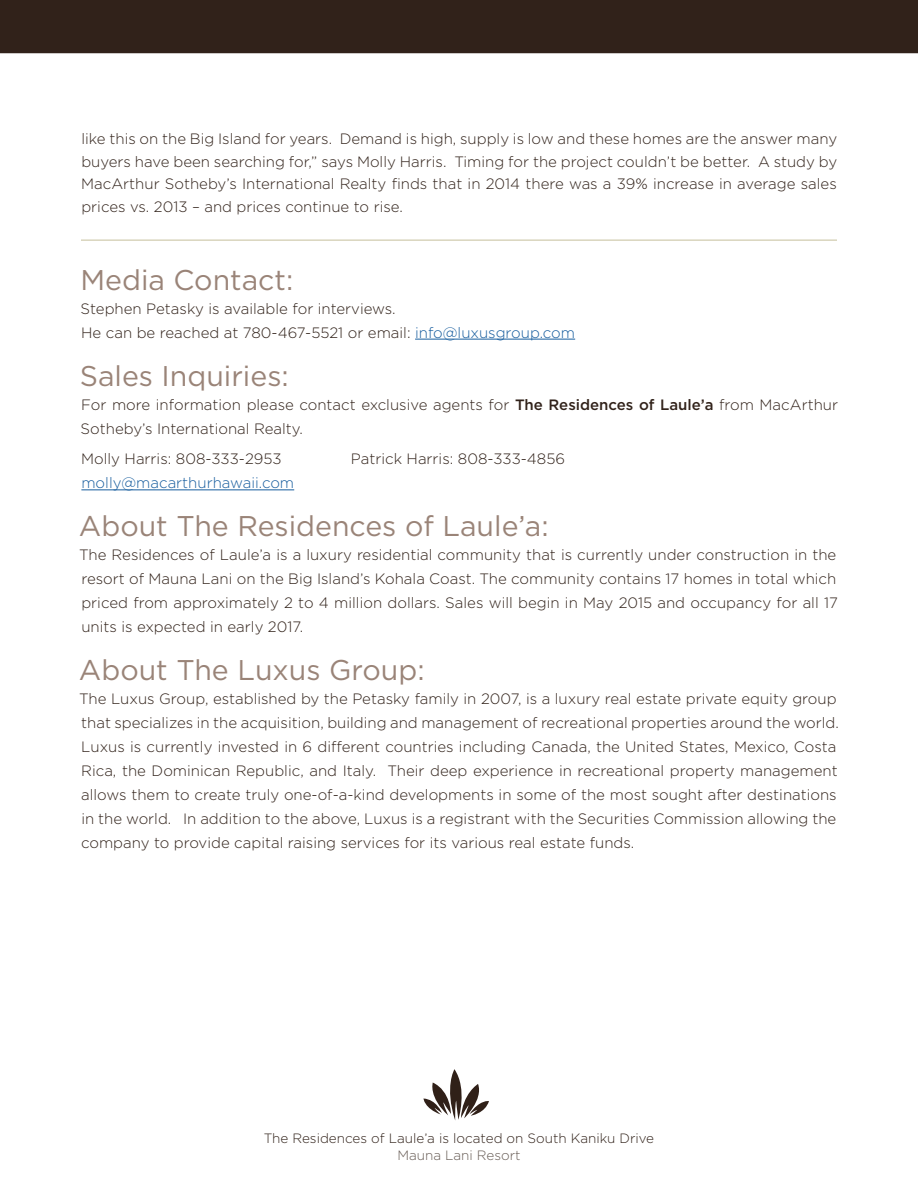
<style>
.page{position:relative;width:918px;height:1188px;background:#fff}
.page>*{position:absolute;margin:0;border:0;box-sizing:border-box;transform-origin:0 0}
.t1{font:28.5px "Gotham";color:#9a8478}
.t2{font:300 15px/24px "Gotham";color:#31221a;text-align:justify}
.t3{font:300 15px "Gotham";color:#175d9e}
.t4{font:300 13.5px "Gotham";color:#31221a}
.t5{font:300 13.5px "Gotham";color:#675c55}
.s1{color:#175d9e}
.s2{font-weight:500}
</style>
<div class="page">
<div style="left:0;top:0;width:918px;height:52px;background:#31221a"></div>
<div style="left:0;top:0;width:918px;height:53px;border:2px solid #31221a"></div>
<hr style="left:415px;top:339px;width:160px;height:1px;background:#175d9e">
<hr style="left:81px;top:489px;width:213px;height:1px;background:#175d9e">
<hr style="left:81px;top:240px;width:756px;height:1px;background:#c5c09c">
<svg style="left:423px;top:1069px;width:66px;height:52px"></svg>
<p class="t2" style="left:81px;top:127px;width:758px;line-height:22.5px">like this on the Big Island for years. Demand is high, supply is low and these homes are the answer many buyers have been searching for,” says Molly Harris. Timing for the project couldn’t be better. A study by MacArthur Sotheby’s International Realty finds that in 2014 there was a 39% increase in average sales prices vs. 2013 – and prices continue to rise.</p>
<p class="t1" style="left:80px;top:261px;width:214px">Media Contact:</p>
<p class="t2" style="left:81px;top:296px;width:317px">Stephen Petasky is available for interviews.</p>
<p class="t2" style="left:81px;top:320px;width:495px">He can be reached at 780-467-5521 or email: <span class="s1">info@luxusgroup.com</span></p>
<p class="t1" style="left:80px;top:357px;width:211px">Sales Inquiries:</p>
<p class="t2" style="left:81px;top:392px;width:759px">For more information please contact exclusive agents for <span class="s2">The Residences of Laule’a</span> from MacArthur<br>Sotheby’s International Realty.</p>
<p class="t2" style="left:81px;top:447px;width:202px">Molly Harris: 808-333-2953</p>
<p class="t2" style="left:351px;top:447px;width:216px">Patrick Harris: 808-333-4856</p>
<p class="t3" style="left:81px;top:474px;width:214px">molly@macarthurhawaii.com</p>
<p class="t1" style="left:79px;top:508px;width:471px">About The Residences of Laule’a:</p>
<p class="t2" style="left:79px;top:543px;width:760px">The Residences of Laule’a is a luxury residential community that is currently under construction in the resort of Mauna Lani on the Big Island’s Kohala Coast. The community contains 17 homes in total which priced from approximately 2 to 4 million dollars. Sales will begin in May 2015 and occupancy for all 17 units is expected in early 2017.</p>
<p class="t1" style="left:79px;top:652px;width:347px">About The Luxus Group:</p>
<p class="t2" style="left:79px;top:687px;width:761px;text-align:left">The Luxus Group, established by the Petasky family in 2007, is a luxury real estate private equity group that specializes in the acquisition, building and management of recreational properties around the world.<br>Luxus is currently invested in 6 different countries including Canada, the United States, Mexico, Costa Rica, the Dominican Republic, and Italy. Their deep experience in recreational property management allows them to create truly one-of-a-kind developments in some of the most sought after destinations in the world. In addition to the above, Luxus is a registrant with the Securities Commission allowing the company to provide capital raising services for its various real estate funds.</p>
<p class="t4" style="left:264px;top:1130px;width:392px">The Residences of Laule’a is located on South Kaniku Drive</p>
<p class="t5" style="left:397px;top:1146px;width:125px">Mauna Lani Resort</p>
</div>
